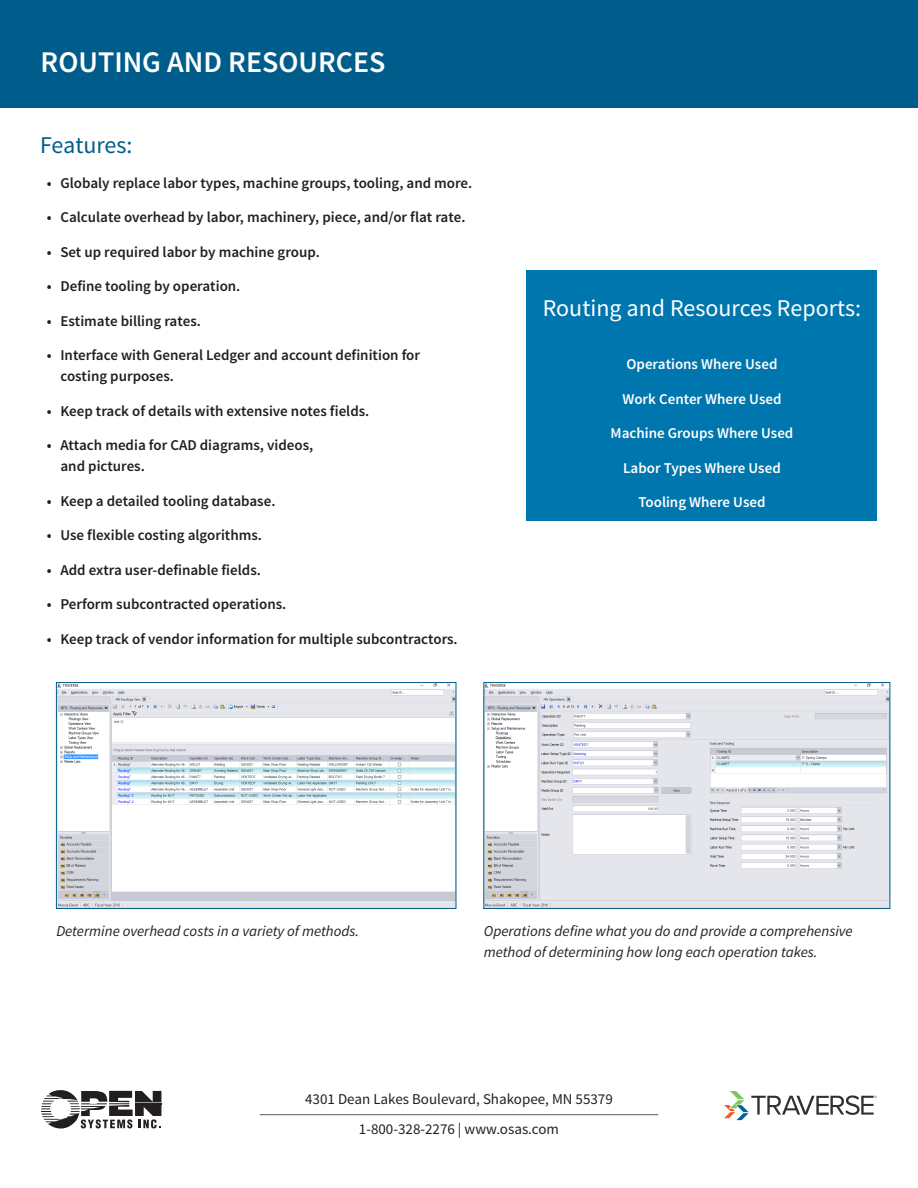
<style>
.page{position:relative;width:918px;height:1188px;background:#fff}
.page>*{position:absolute;margin:0;border:0;box-sizing:border-box;transform-origin:0 0}
.Body__Black_Text{font:600 30px "Source Sans Pro";color:#fff}
.Body__Black_Text-2{font:24px "Source Sans Pro";color:#fff}
.Body__Black_Text-3{font:24px "Source Sans Pro";letter-spacing:-.005em;color:#005d8b}
.t1{font:600 15px/21px "Source Sans Pro";color:#231f20}
.Body__Black_Text-4{font:italic 15px/21px "Source Sans Pro";color:#231f20}
.Unordered_list__Whit{font:600 15px "Source Sans Pro";color:#fff}
.Body__Black_Text-5{font:15px "Source Sans Pro";color:#231f20}
</style>
<div class="page">
<hr style="left:260px;top:1114px;width:398px;height:1px;background:#57585a">
<div style="left:0;top:0;width:918px;height:108px;background:#005d8b"></div>
<img style="left:486px;top:684px;width:402px;height:223px">
<div style="left:484px;top:682px;width:406px;height:227px;border:1px solid #005d8b"></div>
<img style="left:58px;top:684px;width:396px;height:223px">
<div style="left:56px;top:682px;width:400px;height:227px;border:1px solid #005d8b"></div>
<div style="left:526px;top:345px;width:352px;height:176px;background:#0076ae"></div>
<div style="left:526px;top:270px;width:352px;height:75px;background:#0076ae"></div>
<svg style="left:41px;top:1090px;width:120px;height:39px"></svg>
<svg style="left:724px;top:1091px;width:153px;height:29px"></svg>
<p class="Body__Black_Text" style="left:40px;top:43px;width:346px">ROUTING AND RESOURCES</p>
<p class="Body__Black_Text-3" style="left:40px;top:130px;width:94px">Features:</p>
<p class="t1" style="left:47px;top:172px;width:427px">• Globaly replace labor types, machine groups, tooling, and more.</p>
<p class="t1" style="left:47px;top:207px;width:420px">• Calculate overhead by labor, machinery, piece, and/or flat rate.</p>
<p class="t1" style="left:47px;top:241px;width:274px">• Set up required labor by machine group.</p>
<p class="t1" style="left:47px;top:276px;width:195px">• Define tooling by operation.</p>
<p class="t1" style="left:47px;top:310px;width:155px">• Estimate billing rates.</p>
<p class="t1" style="left:60px;top:345px;width:361px;text-indent:-14px">• Interface with General Ledger and account definition for costing purposes.</p>
<p class="t1" style="left:47px;top:400px;width:324px">• Keep track of details with extensive notes fields.</p>
<p class="t1" style="left:60px;top:435px;width:254px;text-indent:-14px">• Attach media for CAD diagrams, videos, and pictures.</p>
<p class="t1" style="left:47px;top:490px;width:230px">• Keep a detailed tooling database.</p>
<p class="t1" style="left:47px;top:525px;width:217px">• Use flexible costing algorithms.</p>
<p class="t1" style="left:47px;top:559px;width:215px">• Add extra user-definable fields.</p>
<p class="t1" style="left:47px;top:594px;width:241px">• Perform subcontracted operations.</p>
<p class="t1" style="left:47px;top:628px;width:412px">• Keep track of vendor information for multiple subcontractors.</p>
<p class="Body__Black_Text-2" style="left:543px;top:293px;width:320px">Routing and Resources Reports:</p>
<p class="Unordered_list__Whit" style="left:627px;top:355px;width:152px">Operations Where Used</p>
<p class="Unordered_list__Whit" style="left:622px;top:389px;width:161px">Work Center Where Used</p>
<p class="Unordered_list__Whit" style="left:611px;top:424px;width:184px">Machine Groups Where Used</p>
<p class="Unordered_list__Whit" style="left:623px;top:458px;width:159px">Labor Types Where Used</p>
<p class="Unordered_list__Whit" style="left:638px;top:493px;width:129px">Tooling Where Used</p>
<p class="Body__Black_Text-4" style="left:56px;top:920px;width:304px">Determine overhead costs in a variety of methods.</p>
<p class="Body__Black_Text-4" style="left:484px;top:920px;width:371px">Operations define what you do and provide a comprehensive method of determining how long each operation takes.</p>
<p class="Body__Black_Text-5" style="left:305px;top:1090px;width:309px">4301 Dean Lakes Boulevard, Shakopee, MN 55379</p>
<p class="Body__Black_Text-5" style="left:359px;top:1120px;width:202px">1-800-328-2276 | www.osas.com</p>
</div>
